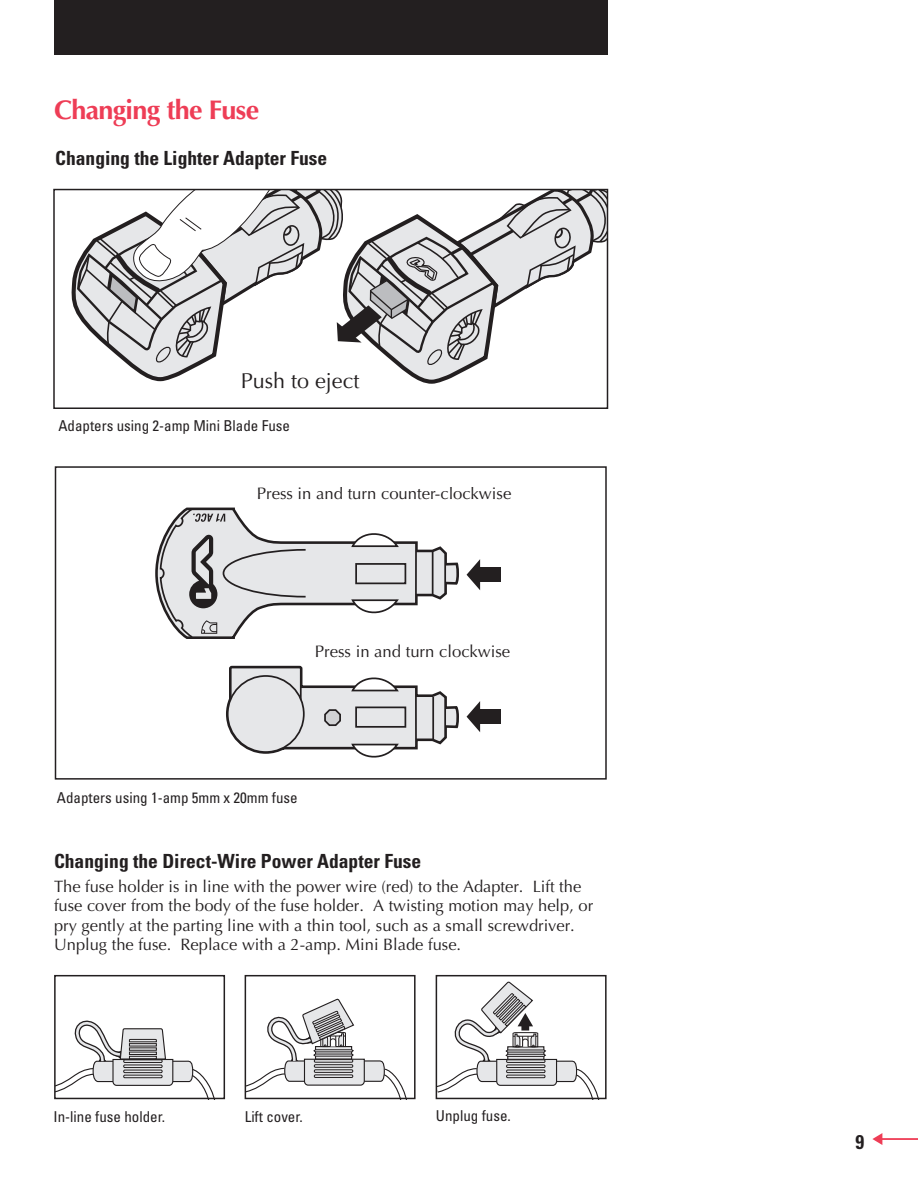
<style>
.page{position:relative;width:918px;height:1188px;background:#fff}
.page>*{position:absolute;margin:0;border:0;box-sizing:border-box;transform-origin:0 0}
.t1{font:700 27px "Optima";letter-spacing:-.025em;color:#ee3d56}
.t2{font:21.6px "Optima";color:#231f20}
.t3{font:700 condensed 19.8px "Univers";color:#231f20}
.t4{font:700 condensed 19.5px "Univers";color:#231f20}
.t5{font:16.65px "Optima";color:#231f20}
.t6{font:16.5px/19.5px "Optima";color:#231f20}
.t7{font:condensed 15px "Univers";color:#231f20}
</style>
<div class="page">
<div style="left:54px;top:0;width:554px;height:55px;background:#231f20"></div>
<hr style="left:875px;top:1138px;width:43px;height:2px;background:#ee3d56">
<svg style="left:872px;top:1133px;width:10px;height:12px"></svg>
<svg style="left:155px;top:507px;width:346px;height:251px"></svg>
<div style="left:55px;top:466px;width:552px;height:314px;border:2px solid #231f20"></div>
<svg style="left:71px;top:192px;width:534px;height:192px"></svg>
<div style="left:53px;top:189px;width:555px;height:220px;border:2px solid #231f20"></div>
<svg style="left:57px;top:1020px;width:157px;height:76px"></svg>
<svg style="left:248px;top:998px;width:158px;height:98px"></svg>
<svg style="left:439px;top:981px;width:159px;height:115px"></svg>
<div style="left:54px;top:975px;width:171px;height:124px;border:2px solid #231f20"></div>
<div style="left:245px;top:975px;width:171px;height:124px;border:2px solid #231f20"></div>
<div style="left:436px;top:975px;width:171px;height:124px;border:2px solid #231f20"></div>
<h1 class="t1" style="left:54px;top:94px;width:207px">Changing the Fuse</h1>
<p class="t4" style="left:55px;top:146px;width:273px">Changing the Lighter Adapter Fuse</p>
<h2 class="t2" style="left:241px;top:368px;width:120px">Push to eject</h2>
<p class="t7" style="left:58px;top:416px;width:233px">Adapters using 2-amp Mini Blade Fuse</p>
<p class="t5" style="left:257px;top:484px;width:256px">Press in and turn counter-clockwise</p>
<p class="t5" style="left:315px;top:641px;width:197px">Press in and turn clockwise</p>
<p class="t7" style="left:57px;top:788px;width:242px">Adapters using 1-amp 5mm x 20mm fuse</p>
<p class="t4" style="left:54px;top:849px;width:369px">Changing the Direct-Wire Power Adapter Fuse</p>
<p class="t6" style="left:54px;top:876px;width:541px">The fuse holder is in line with the power wire (red) to the Adapter. Lift the fuse cover from the body of the fuse holder. A twisting motion may help, or pry gently at the parting line with a thin tool, such as a small screwdriver.<br>Unplug the fuse. Replace with a 2-amp. Mini Blade fuse.</p>
<p class="t7" style="left:54px;top:1107px;width:113px">In-line fuse holder.</p>
<p class="t7" style="left:245px;top:1107px;width:60px">Lift cover.</p>
<p class="t7" style="left:436px;top:1106px;width:76px">Unplug fuse.</p>
<p class="t3" style="left:856px;top:1129px;width:10px">9</p>
</div>
